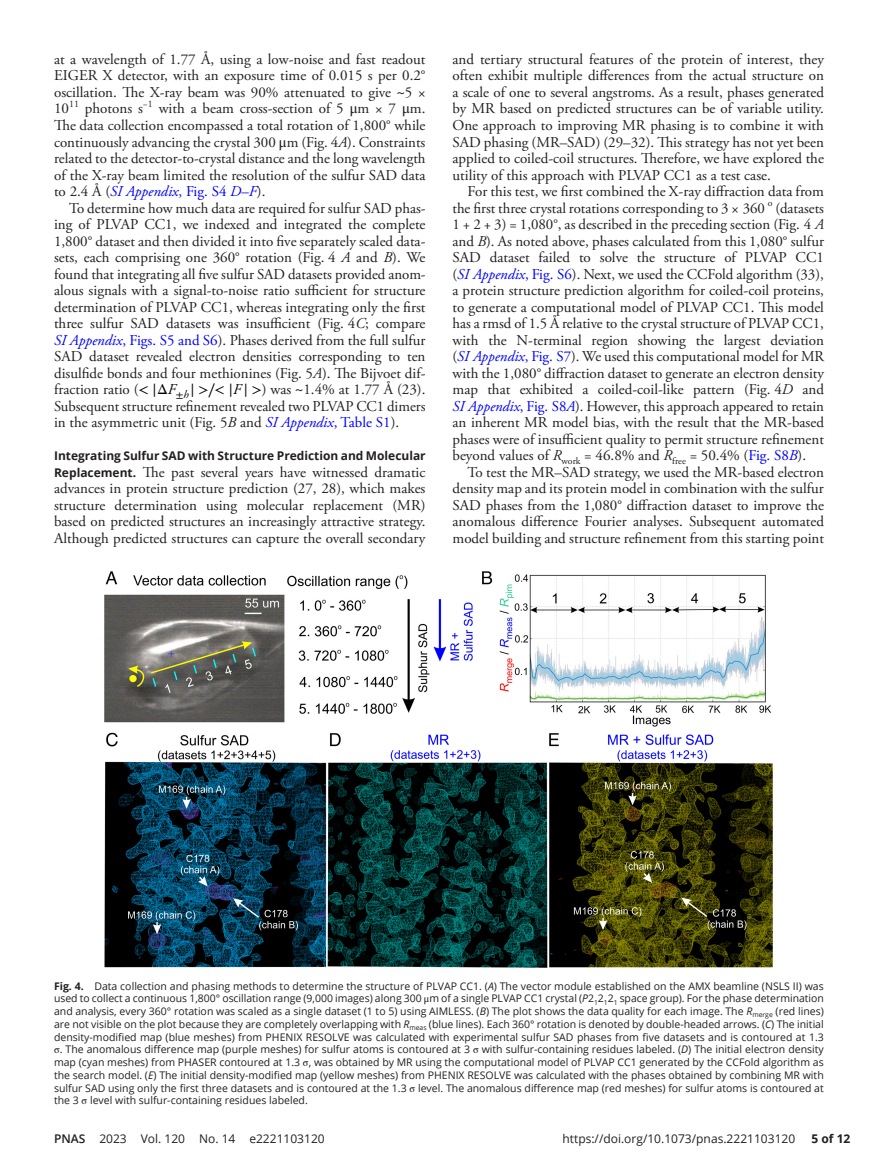
<style>
.page{position:relative;width:878px;height:1175px;background:#fff}
.page>*{position:absolute;margin:0;border:0;box-sizing:border-box;transform-origin:0 0}
.t1{font:15px/16.5px "Adobe Garamond Pro";color:#231f20;text-align:justify}
.t2{font:12px "Open Sans";color:#231f20}
.t3{font:700 12px "Open Sans";color:#231f20}
.t4{font:10.5px/12.8px "Open Sans";color:#231f20;text-align:justify}
.t5{font:10.05px "Adobe Garamond Pro";color:#231f20}
.s1{font-family:"STIX"}
.s2{font-style:italic}
.s3{font-style:italic;color:#00f}
.s4{color:#00f}
.s5{font-family:"STIX Math";font-style:italic;color:#000}
.s6{font-family:"STIX Math Extensions";color:#000}
.s7{font-family:"STIX Math";color:#000}
.s8{font-style:italic;color:#000}
.s9{font-family:"Open Sans";font-weight:700;font-size:12px}
.s10{font-weight:700}
.s11{font-weight:600}
</style>
<div class="page">
<img style="left:105px;top:571px;width:667px;height:396px">
<p class="t1" style="left:54px;top:51px;width:373px">at a wavelength of 1.77 Å, using a low-noise and fast readout EIGER X detector, with an exposure time of 0.015 s per 0.2° oscillation. The X-ray beam was 90% attenuated to give <span class="s1">~</span>5 × 10</p>
<p class="t5" style="left:69px;top:97px;width:11px">11</p>
<p class="t1" style="left:85px;top:101px;width:59px">photons s</p>
<p class="t5" style="left:143px;top:97px;width:11px">−1</p>
<p class="t1" style="left:54px;top:101px;width:373px;text-indent:105px">with a beam cross-section of 5 <span class="s1">μ</span>m × 7 <span class="s1">μ</span>m.<br>The data collection encompassed a total rotation of 1,800° while continuously advancing the crystal 300 <span class="s1">μ</span>m (Fig. 4<span class="s2">A</span>). Constraints related to the detector-to-crystal distance and the long wavelength of the X-ray beam limited the resolution of the sulfur SAD data to 2.4 Å (<span class="s3">SI Appendix</span><span class="s4">, Fig. S4</span> <span class="s3">D</span><span class="s4">–</span><span class="s3">F</span>).</p>
<p class="t1" style="left:54px;top:200px;width:373px;text-indent:15px">To determine how much data are required for sulfur SAD phas&shy;ing of PLVAP CC1, we indexed and integrated the complete 1,800° dataset and then divided it into five separately scaled data&shy;sets, each comprising one 360° rotation (Fig. 4 <span class="s2">A</span> and <span class="s2">B</span>). We found that integrating all five sulfur SAD datasets provided anom&shy;alous signals with a signal-to-noise ratio sufficient for structure determination of PLVAP CC1, whereas integrating only the first three sulfur SAD datasets was insufficient (Fig. 4<span class="s2">C</span>; compare <span class="s3">SI Appendix</span><span class="s4">, Figs. S5 and S6</span>). Phases derived from the full sulfur SAD dataset revealed electron densities corresponding to ten disulfide bonds and four methionines (Fig. 5<span class="s2">A</span>). The Bijvoet dif&shy;fraction ratio (<span class="s5">&lt;</span> <span class="s6">|</span><span class="s7">Δ</span><span class="s8">F</span><sub>±</sub><sub>h</sub><span class="s6">|</span> <span class="s5">&gt;</span><span class="s7">∕</span><span class="s5">&lt;</span> <span class="s6">|</span><span class="s8">F</span> <span class="s6">|</span> <span class="s5">&gt;</span>) was <span class="s1">~</span>1.4% at 1.77 Å (23).<br>Subsequent structure refinement revealed two PLVAP CC1 dimers in the asymmetric unit (Fig. 5<span class="s2">B</span> and <span class="s3">SI Appendix</span><span class="s4">, Table S1</span>).</p>
<p class="t3" style="left:54px;top:447px;width:373px">Integrating Sulfur SAD with Structure Prediction and Molecular</p>
<p class="t1" style="left:54px;top:464px;width:373px"><span class="s9">Replacement.</span> The past several years have witnessed dramatic advances in protein structure prediction (27, 28), which makes structure determination using molecular replacement (MR) based on predicted structures an increasingly attractive strategy.<br>Although predicted structures can capture the overall secondary</p>
<p class="t1" style="left:452px;top:51px;width:373px">and tertiary structural features of the protein of interest, they often exhibit multiple differences from the actual structure on a scale of one to several angstroms. As a result, phases generated by MR based on predicted structures can be of variable utility.<br>One approach to improving MR phasing is to combine it with SAD phasing (MR–SAD) (29–32). This strategy has not yet been applied to coiled-coil structures. Therefore, we have explored the utility of this approach with PLVAP CC1 as a test case.</p>
<p class="t1" style="left:452px;top:183px;width:373px;text-indent:15px">For this test, we first combined the X-ray diffraction data from the first three crystal rotations corresponding to 3 × 360</p>
<p class="t5" style="left:767px;top:196px;width:6px">o</p>
<p class="t1" style="left:452px;top:200px;width:373px;text-indent:323px">(datasets 1 + 2 + 3) = 1,080°, as described in the preceding section (Fig. 4 <span class="s2">A </span>and <span class="s2">B</span>). As noted above, phases calculated from this 1,080° sulfur SAD dataset failed to solve the structure of PLVAP CC1 (<span class="s3">SI Appendix</span><span class="s4">, Fig. S6</span>). Next, we used the CCFold algorithm (33), a protein structure prediction algorithm for coiled-coil proteins, to generate a computational model of PLVAP CC1. This model has a rmsd of 1.5 Å relative to the crystal structure of PLVAP CC1, with the N-terminal region showing the largest deviation (<span class="s3">SI Appendix</span><span class="s4">, Fig. S7</span>). We used this computational model for MR with the 1,080° diffraction dataset to generate an electron density map that exhibited a coiled-coil-like pattern (Fig. 4<span class="s2">D</span> and <span class="s3">SI Appendix</span><span class="s4">, Fig. S8</span><span class="s3">A</span>). However, this approach appeared to retain an inherent MR model bias, with the result that the MR-based phases were of insufficient quality to permit structure refinement beyond values of <span class="s2">R</span><sub>work</sub> = 46.8% and <span class="s2">R</span><sub>free</sub> = 50.4% (<span class="s4">Fig. S8</span><span class="s3">B</span>).</p>
<p class="t1" style="left:452px;top:464px;width:373px;text-indent:15px">To test the MR–SAD strategy, we used the MR-based electron density map and its protein model in combination with the sulfur SAD phases from the 1,080° diffraction dataset to improve the anomalous difference Fourier analyses. Subsequent automated model building and structure refinement from this starting point</p>
<p class="t4" style="left:54px;top:979px;width:771px"><span class="s10">Fig. 4.</span> Data collection and phasing methods to determine the structure of PLVAP CC1. (<span class="s2">A</span>) The vector module established on the AMX beamline (NSLS II) was used to collect a continuous 1,800° oscillation range (9,000 images) along 300 <span class="s1">μ</span>m of a single PLVAP CC1 crystal (<span class="s2">P</span>2<sub>1</sub>2<sub>1</sub>2<sub>1</sub> space group). For the phase determination and analysis, every 360° rotation was scaled as a single dataset (1 to 5) using AIMLESS. (<span class="s2">B</span>) The plot shows the data quality for each image. The <span class="s2">R</span><sub>merge</sub> (red lines) are not visible on the plot because they are completely overlapping with <span class="s2">R</span><sub>meas</sub> (blue lines). Each 360° rotation is denoted by double-headed arrows. (<span class="s2">C</span>) The initial density-modified map (blue meshes) from PHENIX RESOLVE was calculated with experimental sulfur SAD phases from five datasets and is contoured at 1.3 <span class="s1">σ</span>. The anomalous difference map (purple meshes) for sulfur atoms is contoured at 3 <span class="s1">σ</span> with sulfur-containing residues labeled. (<span class="s2">D</span>) The initial electron density map (cyan meshes) from PHASER contoured at 1.3 <span class="s1">σ</span>, was obtained by MR using the computational model of PLVAP CC1 generated by the CCFold algorithm as the search model. (<span class="s2">E</span>) The initial density-modified map (yellow meshes) from PHENIX RESOLVE was calculated with the phases obtained by combining MR with sulfur SAD using only the first three datasets and is contoured at the 1.3 <span class="s1">σ</span> level. The anomalous difference map (red meshes) for sulfur atoms is contoured at the 3 <span class="s1">σ</span> level with sulfur-containing residues labeled.</p>
<p class="t2" style="left:54px;top:1130px;width:272px"><span class="s11">PNAS</span> 2023 Vol. 120 No. 14 e2221103120</p>
<p class="t2" style="left:562px;top:1130px;width:234px">https://doi.org/10.1073/pnas.2221103120</p>
<p class="t3" style="left:811px;top:1130px;width:40px">5 of 12</p>
</div>
